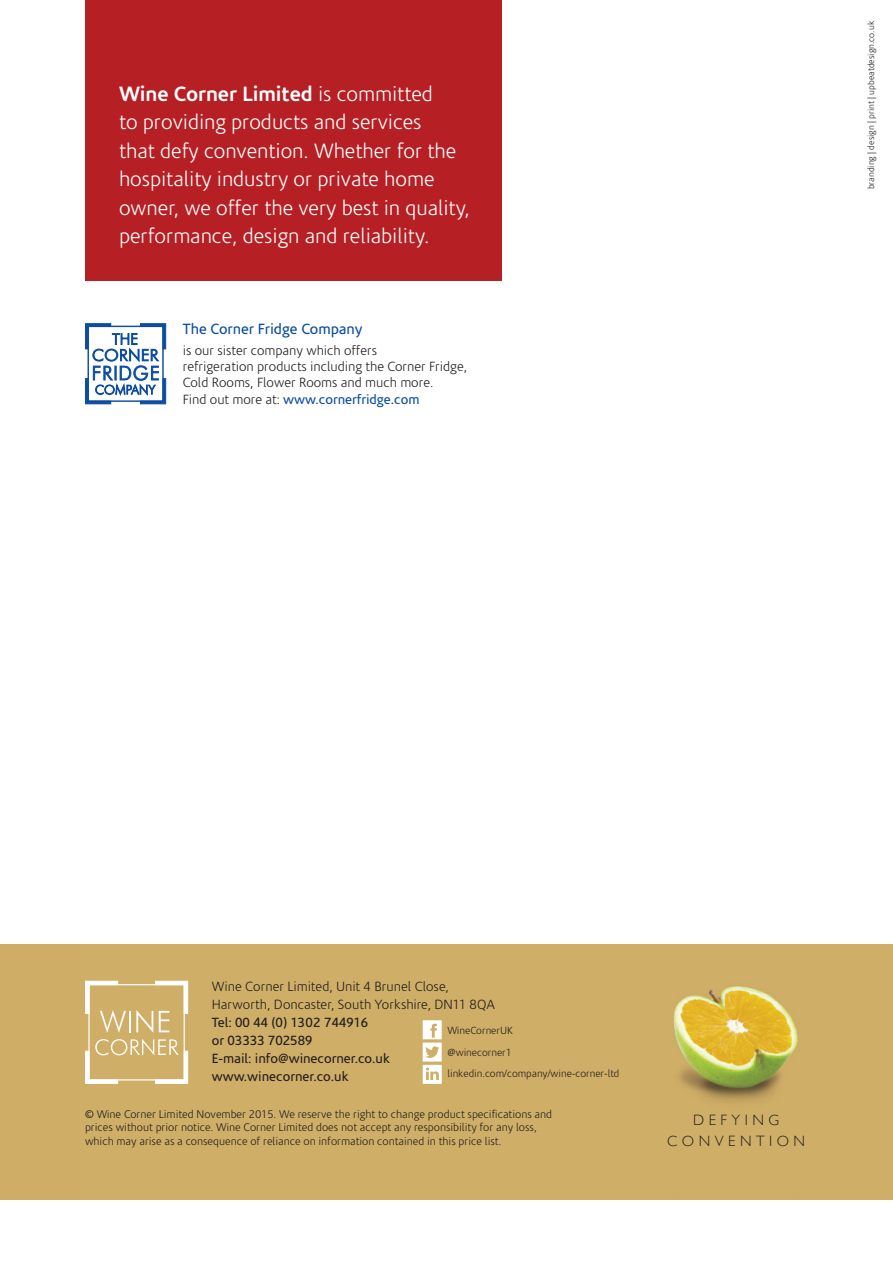
<style>
.page{position:relative;width:893px;height:1263px;background:#fff}
.page>*{position:absolute;margin:0;border:0;box-sizing:border-box;transform-origin:0 0}
.t1{font:300 21px/28.5px "Corisande";color:#fff}
.t2{font:15px "Corisande";color:#0d4da1}
.t3{font:300 15px/21px "Gill Sans";letter-spacing:.3em;color:#231f20;text-align:center}
.t4{font:13.5px/18px "Corisande";color:#231f20}
.t5{font:300 13.5px/16.2px "Corisande";color:#231f20}
.t6{font:300 11.25px/13.5px "Corisande";color:#231f20}
.t7{font:300 10.5px "Corisande";color:#231f20}
.t8{font:300 9px "Corisande";color:#231f20}
.s1{font-weight:700}
.s2{font-weight:400;color:#0d4da1}
.s3{font-weight:300}
</style>
<div class="page">
<svg style="left:85px;top:323px;width:81px;height:81px"></svg>
<div style="left:0;top:944px;width:893px;height:255px;background:#cfad66"></div>
<img style="left:85px;top:980px;width:713px;height:122px">
<svg style="left:85px;top:981px;width:41px;height:52px"></svg>
<hr style="left:129px;top:1011px;width:2px;height:21px;background:#fff">
<svg style="left:136px;top:981px;width:52px;height:52px"></svg>
<svg style="left:85px;top:1039px;width:103px;height:45px"></svg>
<div style="left:85px;top:0;width:417px;height:281px;background:#b62024"></div>
<svg style="left:423px;top:1020px;width:19px;height:64px"></svg>
<p class="t1" style="left:119px;top:80px;width:352px"><span class="s1">Wine Corner Limited</span> is committed<br>to providing products and services<br>that defy convention. Whether for the hospitality industry or private home owner, we offer the very best in quality, performance, design and reliability.</p>
<p class="t2" style="left:183px;top:321px;width:181px">The Corner Fridge Company</p>
<p class="t5" style="left:183px;top:343px;width:286px">is our sister company which offers<br>refrigeration products including the Corner Fridge, Cold Rooms, Flower Rooms and much more.<br>Find out more at: <span class="s2">www.cornerfridge.com</span></p>
<p class="t8" style="left:866px;top:189px;width:170px;rotate:-90deg">branding | design | print | upbeatdesign.co.uk</p>
<p class="t4" style="left:212px;top:977px;width:285px"><span class="s3">Wine Corner Limited, Unit 4 Brunel Close,<br>Harworth, Doncaster, South Yorkshire, DN11 8QA<br></span>Tel: 00 44 (0) 1302 744916<br>or 03333 702589<br>E-mail: info@winecorner.co.uk www.winecorner.co.uk</p>
<p class="t7" style="left:447px;top:1024px;width:67px">WineCornerUK</p>
<p class="t7" style="left:447px;top:1046px;width:66px">@winecorner1</p>
<p class="t7" style="left:447px;top:1068px;width:174px">linkedin.com/company/wine-corner-ltd</p>
<p class="t6" style="left:85px;top:1107px;width:469px">© Wine Corner Limited November 2015. We reserve the right to change product specifications and prices without prior notice. Wine Corner Limited does not accept any responsibility for any loss, which may arise as a consequence of reliance on information contained in this price list.</p>
<p class="t3" style="left:667px;top:1109px;width:140px">DEFYING<br>CONVENTION</p>
</div>
